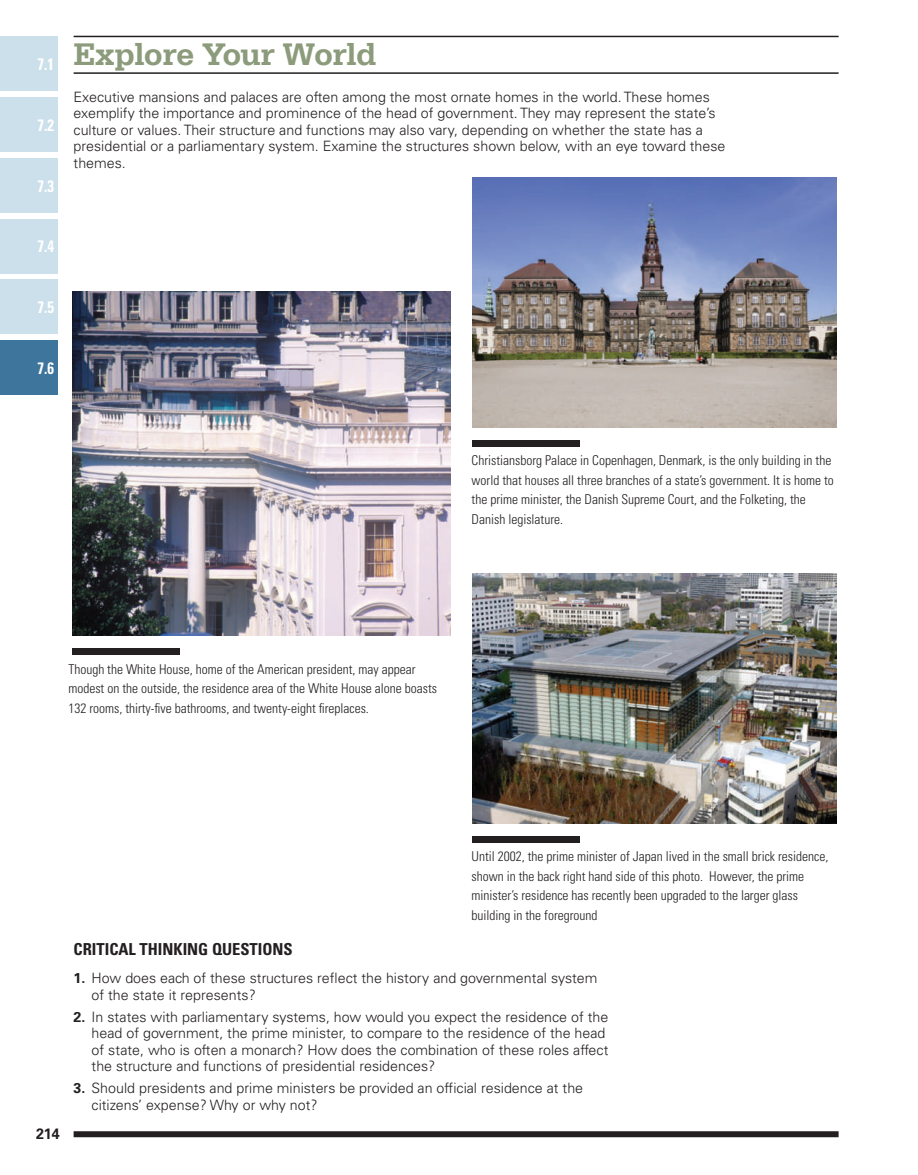
<style>
.page{position:relative;width:918px;height:1175px;background:#fff}
.page>*{position:absolute;margin:0;border:0;box-sizing:border-box;transform-origin:0 0}
.t1{font:700 33px "Serifa Std";letter-spacing:-.02em;color:#8c9b7b}
.t2{font:700 condensed 16.5px "Univers LT Std";color:#231f20}
.t3{font:700 condensed 16.5px "Univers LT Std";color:#fff;scale:.9 1}
.t4{font:700 15px "Univers LT Std";color:#231f20;scale:.95 1}
.t5{font:300 14.25px/16.5px "Univers LT Std";color:#231f20}
.t6{font:300 condensed 13.5px/19.5px "Univers LT Std";color:#231f20}
.s1{font-weight:700}
</style>
<div class="page">
<div style="left:0;top:36px;width:58px;height:55px;background:#cce0eb"></div>
<div style="left:0;top:218px;width:58px;height:55px;background:#cce0eb"></div>
<div style="left:0;top:97px;width:58px;height:55px;background:#cce0eb"></div>
<div style="left:0;top:279px;width:58px;height:55px;background:#cce0eb"></div>
<div style="left:0;top:158px;width:58px;height:55px;background:#cce0eb"></div>
<div style="left:0;top:340px;width:58px;height:55px;background:#3e759c"></div>
<div style="left:74px;top:1131px;width:765px;height:6px;background:#231f20"></div>
<hr style="left:74px;top:72px;width:765px;height:2px;background:#231f20">
<hr style="left:74px;top:36px;width:765px;height:1px;background:#231f20">
<img style="left:72px;top:292px;width:378px;height:344px">
<img style="left:472px;top:177px;width:365px;height:250px">
<img style="left:472px;top:573px;width:365px;height:250px">
<div style="left:72px;top:648px;width:108px;height:6px;background:#231f20"></div>
<div style="left:472px;top:440px;width:108px;height:6px;background:#231f20"></div>
<div style="left:472px;top:836px;width:108px;height:6px;background:#231f20"></div>
<p class="t3" style="left:38px;top:54px;width:20px">7.1</p>
<p class="t3" style="left:38px;top:115px;width:20px">7.2</p>
<p class="t3" style="left:38px;top:175px;width:20px">7.3</p>
<p class="t3" style="left:38px;top:236px;width:20px">7.4</p>
<p class="t3" style="left:38px;top:297px;width:20px">7.5</p>
<p class="t3" style="left:38px;top:357px;width:20px">7.6</p>
<h1 class="t1" style="left:74px;top:35px;width:304px">Explore Your World</h1>
<p class="t5" style="left:74px;top:88px;width:653px">Executive mansions and palaces are often among the most ornate homes in the world. These homes exemplify the importance and prominence of the head of government. They may represent the state’s culture or values. Their structure and functions may also vary, depending on whether the state has a presidential or a parliamentary system. Examine the structures shown below, with an eye toward these themes.</p>
<p class="t6" style="left:472px;top:451px;width:364px">Christiansborg Palace in Copenhagen, Denmark, is the only building in the world that houses all three branches of a state’s government. It is home to the prime minister, the Danish Supreme Court, and the Folketing, the Danish legislature.</p>
<p class="t6" style="left:68px;top:659px;width:370px">Though the White House, home of the American president, may appear modest on the outside, the residence area of the White House alone boasts<br>132 rooms, thirty-five bathrooms, and twenty-eight fireplaces.</p>
<p class="t4" style="left:36px;top:1124px;width:27px">214</p>
<p class="t6" style="left:472px;top:847px;width:358px">Until 2002, the prime minister of Japan lived in the small brick residence, shown in the back right hand side of this photo. However, the prime minister’s residence has recently been upgraded to the larger glass building in the foreground</p>
<p class="t2" style="left:74px;top:939px;width:221px">CRITICAL THINKING QUESTIONS</p>
<p class="t5" style="left:92px;top:970px;width:507px;text-indent:-18px"><span class="s1">1.</span> How does each of these structures reflect the history and governmental system of the state it represents?</p>
<p class="t5" style="left:92px;top:1008px;width:518px;text-indent:-18px"><span class="s1">2.</span> In states with parliamentary systems, how would you expect the residence of the head of government, the prime minister, to compare to the residence of the head of state, who is often a monarch? How does the combination of these roles affect the structure and functions of presidential residences?</p>
<p class="t5" style="left:92px;top:1079px;width:493px;text-indent:-18px"><span class="s1">3.</span> Should presidents and prime ministers be provided an official residence at the citizens’ expense? Why or why not?</p>
</div>
